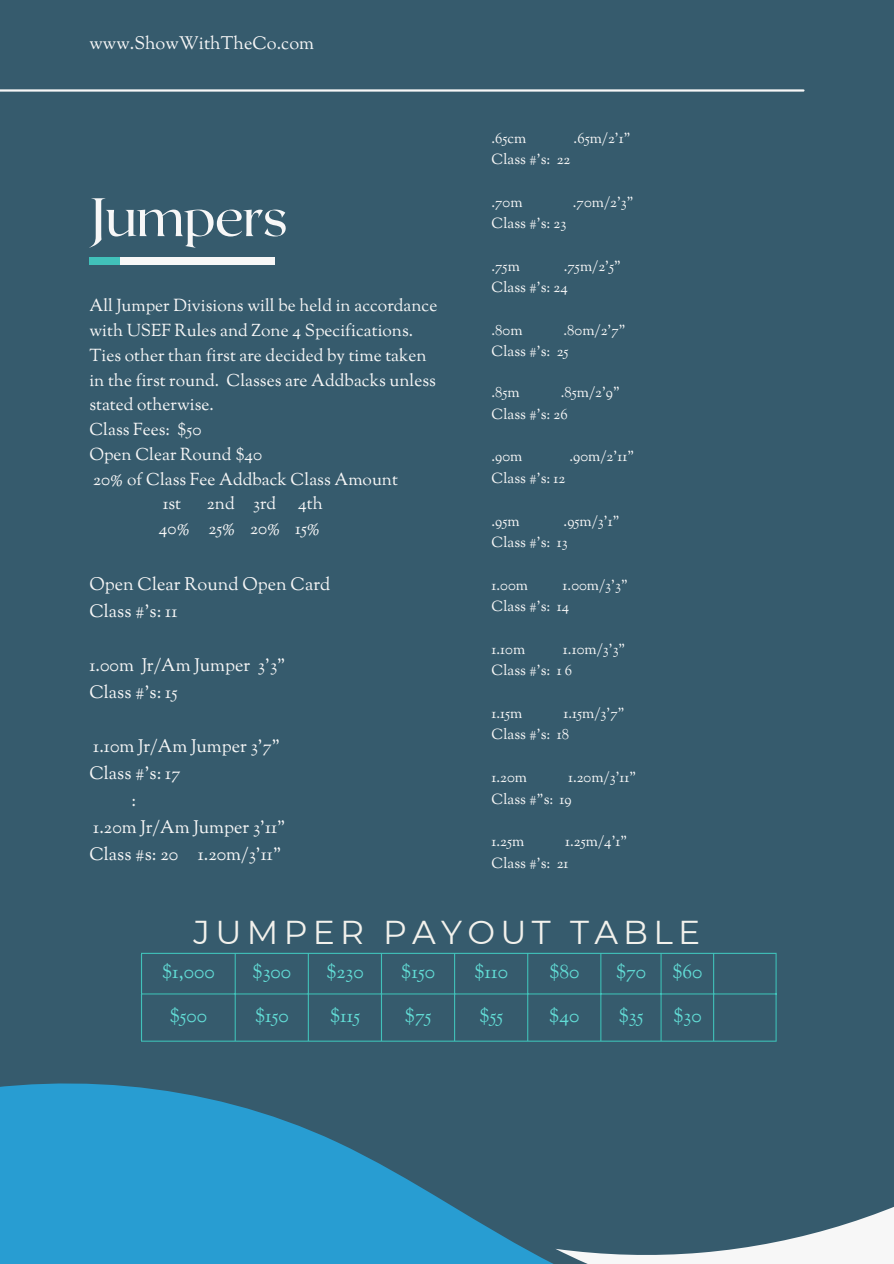
<style>
.page{position:relative;width:894px;height:1264px;background:#fff}
.page>*{position:absolute;margin:0;border:0;box-sizing:border-box;transform-origin:0 0}
.t1{font:54px "Roxborough CF";letter-spacing:-.02em;color:#f7f7f7}
.t2{font:33px "Montserrat";letter-spacing:.16em;color:#f2f1ec}
.t3{font:19.5px "Sorts Mill Goudy";color:#62ddd6}
.t4{font:18px/27px "Sorts Mill Goudy";color:#f7f7f7}
.t5{font:17.25px/24.8px "Sorts Mill Goudy";color:#f7f7f7;text-align:right}
.t6{font:14.7px "Sorts Mill Goudy";color:#f7f7f7}
</style>
<div class="page">
<div style="left:0;top:0;width:893px;height:1263px;background:#365b6d"></div>
<hr style="left:0;top:89px;width:803px;height:3px;background:#f7f7f7">
<svg style="left:0;top:1083px;width:552px;height:180px;fill:#289dd2"></svg>
<svg style="left:555px;top:1207px;width:338px;height:56px"></svg>
<div style="left:89px;top:257px;width:185px;height:8px;background:#f7f7f7"></div>
<div style="left:89px;top:257px;width:31px;height:8px;background:#41c1ba"></div>
<hr style="left:141px;top:953px;width:1px;height:87px;background:#41c1ba">
<hr style="left:234px;top:953px;width:2px;height:87px;background:#41c1ba">
<hr style="left:308px;top:953px;width:1px;height:87px;background:#41c1ba">
<hr style="left:381px;top:953px;width:1px;height:87px;background:#41c1ba">
<hr style="left:454px;top:953px;width:1px;height:87px;background:#41c1ba">
<hr style="left:527px;top:953px;width:1px;height:87px;background:#41c1ba">
<hr style="left:600px;top:953px;width:1px;height:87px;background:#41c1ba">
<hr style="left:660px;top:953px;width:1px;height:87px;background:#41c1ba">
<hr style="left:712px;top:953px;width:2px;height:87px;background:#41c1ba">
<hr style="left:775px;top:953px;width:1px;height:87px;background:#41c1ba">
<hr style="left:141px;top:952px;width:635px;height:1px;background:#41c1ba">
<hr style="left:141px;top:993px;width:635px;height:1px;background:#41c1ba">
<hr style="left:141px;top:1040px;width:635px;height:1px;background:#41c1ba">
<p class="t4" style="left:89px;top:31px;width:226px">www.ShowWithTheCo.com</p>
<h3 class="t1" style="left:89px;top:182px;width:200px">Jumpers</h3>
<p class="t5" style="left:89px;top:295px;width:349px">All Jumper Divisions will be held in accordance</p>
<p class="t5" style="left:89px;top:319px;width:325px">with USEF Rules and Zone 4 Specifications.</p>
<p class="t5" style="left:89px;top:344px;width:339px">Ties other than first are decided by time taken</p>
<p class="t5" style="left:89px;top:369px;width:348px">in the first round. Classes are Addbacks unless</p>
<p class="t5" style="left:89px;top:394px;width:126px">stated otherwise.</p>
<p class="t5" style="left:89px;top:418px;width:113px">Class Fees: $50</p>
<p class="t5" style="left:89px;top:443px;width:174px">Open Clear Round $40</p>
<p class="t5" style="left:93px;top:468px;width:306px">20% of Class Fee Addback Class Amount</p>
<p class="t5" style="left:163px;top:493px;width:20px">1st</p>
<p class="t5" style="left:207px;top:493px;width:71px">2nd 3rd</p>
<p class="t5" style="left:159px;top:493px;width:165px">4th<br>40% 25% 20% 15%</p>
<p class="t4" style="left:89px;top:572px;width:242px">Open Clear Round Open Card<br>Class #’s: 11</p>
<p class="t4" style="left:89px;top:653px;width:197px">1.00m Jr/Am Jumper 3’3”<br>Class #’s: 15</p>
<p class="t4" style="left:93px;top:734px;width:188px">1.10m Jr/Am Jumper 3'7"</p>
<p class="t4" style="left:89px;top:761px;width:92px">Class #’s: 17</p>
<p class="t4" style="left:132px;top:788px;width:6px">:</p>
<p class="t4" style="left:93px;top:815px;width:194px">1.20m Jr/Am Jumper 3'11"</p>
<p class="t4" style="left:89px;top:842px;width:193px">Class #s: 20 1.20m/3’11”</p>
<p class="t6" style="left:491px;top:129px;width:36px">.65cm</p>
<p class="t6" style="left:573px;top:129px;width:58px">.65m/2'1"</p>
<p class="t6" style="left:491px;top:150px;width:80px">Class #’s: 22</p>
<p class="t6" style="left:491px;top:193px;width:33px">.70m</p>
<p class="t6" style="left:572px;top:193px;width:62px">.70m/2'3"</p>
<p class="t6" style="left:491px;top:214px;width:76px">Class #'s: 23</p>
<p class="t6" style="left:491px;top:257px;width:30px">.75m</p>
<p class="t6" style="left:563px;top:257px;width:59px">.75m/2'5"</p>
<p class="t6" style="left:491px;top:278px;width:78px">Class #'s: 24</p>
<p class="t6" style="left:491px;top:321px;width:33px">.80m</p>
<p class="t6" style="left:563px;top:321px;width:64px">.80m/2’7”</p>
<p class="t6" style="left:491px;top:341px;width:79px">Class #’s: 25</p>
<p class="t6" style="left:491px;top:383px;width:30px">.85m</p>
<p class="t6" style="left:560px;top:383px;width:61px">.85m/2’9”</p>
<h1 class="t6" style="left:491px;top:404px;width:78px">Class #’s: 26</h1>
<h3 class="t6" style="left:491px;top:447px;width:32px">.90m</h3>
<h3 class="t6" style="left:569px;top:447px;width:66px">.90m/2'11"</h3>
<h3 class="t6" style="left:491px;top:468px;width:75px">Class #'s: 12</h3>
<h3 class="t6" style="left:491px;top:511px;width:30px">.95m</h3>
<h3 class="t6" style="left:563px;top:511px;width:57px">.95m/3’1”</h3>
<h3 class="t6" style="left:491px;top:533px;width:78px">Class #’s: 13</h3>
<p class="t6" style="left:491px;top:575px;width:38px">1.00m</p>
<p class="t6" style="left:562px;top:575px;width:67px">1.00m/3’3”</p>
<p class="t6" style="left:491px;top:597px;width:79px">Class #’s: 14</p>
<p class="t6" style="left:491px;top:639px;width:35px">1.10m</p>
<p class="t6" style="left:563px;top:639px;width:64px">1.10m/3’3”</p>
<p class="t6" style="left:491px;top:661px;width:82px">Class #’s: 1 6</p>
<p class="t6" style="left:491px;top:704px;width:32px">1.15m</p>
<p class="t6" style="left:563px;top:704px;width:63px">1.15m/3’7”</p>
<p class="t6" style="left:491px;top:725px;width:79px">Class #’s: 18</p>
<p class="t6" style="left:491px;top:768px;width:37px">1.20m</p>
<p class="t6" style="left:568px;top:768px;width:70px">1.20m/3’11”</p>
<p class="t6" style="left:491px;top:789px;width:82px">Class #”s: 19</p>
<p class="t6" style="left:491px;top:832px;width:34px">1.25m</p>
<p class="t6" style="left:565px;top:832px;width:64px">1.25m/4’1”</p>
<p class="t6" style="left:491px;top:853px;width:79px">Class #’s: 21</p>
<p class="t2" style="left:193px;top:911px;width:508px">JUMPER PAYOUT TABLE</p>
<p class="t3" style="left:162px;top:958px;width:54px">$1,000</p>
<p class="t3" style="left:252px;top:958px;width:40px">$300</p>
<p class="t3" style="left:326px;top:958px;width:39px">$230</p>
<p class="t3" style="left:401px;top:958px;width:36px">$150</p>
<p class="t3" style="left:474px;top:958px;width:35px">$110</p>
<p class="t3" style="left:549px;top:958px;width:32px">$80</p>
<p class="t3" style="left:615px;top:958px;width:32px">$70</p>
<p class="t3" style="left:672px;top:958px;width:32px">$60</p>
<p class="t3" style="left:169px;top:1002px;width:39px">$500</p>
<p class="t3" style="left:255px;top:1002px;width:36px">$150</p>
<p class="t3" style="left:329px;top:1002px;width:32px">$115</p>
<p class="t3" style="left:404px;top:1002px;width:28px">$75</p>
<p class="t3" style="left:479px;top:1002px;width:25px">$55</p>
<p class="t3" style="left:549px;top:1002px;width:32px">$40</p>
<p class="t3" style="left:618px;top:1002px;width:26px">$35</p>
<p class="t3" style="left:672px;top:1002px;width:30px">$30</p>
</div>
